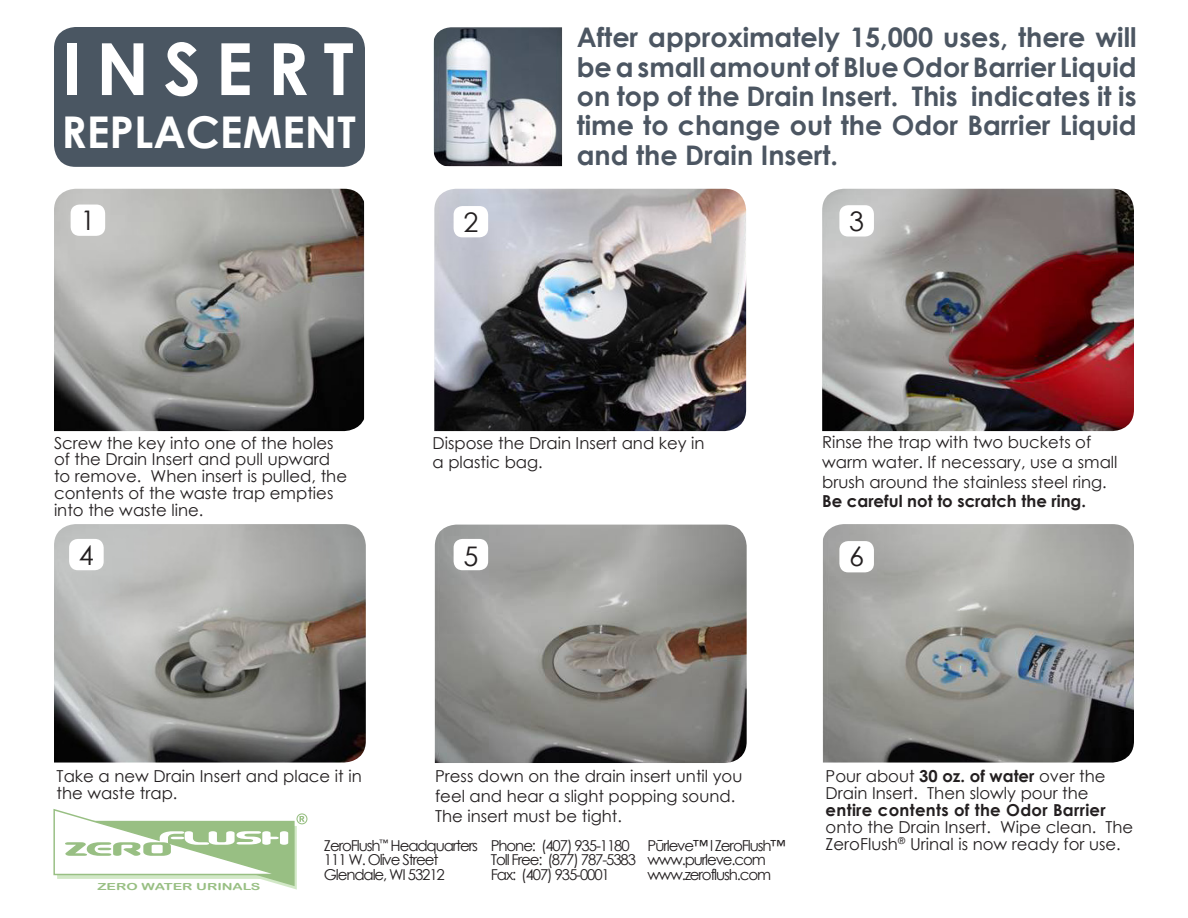
<style>
.page{position:relative;width:1188px;height:918px;background:#fff}
.page>*{position:absolute;margin:0;border:0;box-sizing:border-box;transform-origin:0 0}
.t1{font:700 72px "Century Gothic";letter-spacing:.2em;color:#fff}
.t2{font:700 43.8px "Century Gothic";color:#fff}
.t3{font:700 27px/29.4px "Century Gothic";color:#4c5662;text-align:justify}
.t4{font:27px "Century Gothic";color:#231f20}
.t5{font:16.5px/16.8px "Century Gothic";color:#231f20}
.t6{font:700 16.5px "Century Gothic";color:#231f20}
.t7{font:15px "Century Gothic";letter-spacing:-.075em;color:#231f20}
.t8{font:9.75px "Arial Rounded MT Bold";color:#98bf83;scale:1.48 1}
.s1{font-weight:700}
</style>
<div class="page">
<img style="left:54px;top:189px;width:311px;height:242px">
<img style="left:434px;top:189px;width:312px;height:242px">
<img style="left:822px;top:189px;width:312px;height:242px">
<img style="left:54px;top:524px;width:312px;height:239px">
<img style="left:435px;top:525px;width:312px;height:238px">
<img style="left:823px;top:524px;width:311px;height:239px">
<img style="left:433px;top:27px;width:129px;height:140px">
<div style="left:54px;top:27px;width:311px;height:140px;background:#4a5662;border-radius:22px"></div>
<svg style="left:53px;top:809px;width:254px;height:81px"></svg>
<div style="left:71px;top:205px;width:34px;height:31px;background:#fff;border-radius:9px"></div>
<div style="left:69px;top:539px;width:35px;height:31px;background:#fff;border-radius:9px"></div>
<div style="left:454px;top:206px;width:34px;height:31px;background:#fff;border-radius:9px"></div>
<div style="left:454px;top:539px;width:34px;height:31px;background:#fff;border-radius:9px"></div>
<div style="left:839px;top:205px;width:35px;height:32px;background:#fff;border-radius:9px"></div>
<div style="left:839px;top:541px;width:35px;height:31px;background:#fff;border-radius:9px"></div>
<p class="t1" style="left:61px;top:14px;width:294px">INSERT</p>
<p class="t2" style="left:61px;top:98px;width:296px">REPLACEMENT</p>
<p class="t4" style="left:80px;top:202px;width:16px">1</p>
<p class="t4" style="left:463px;top:203px;width:16px">2</p>
<p class="t3" style="left:577px;top:22px;width:561px">After approximately 15,000 uses, there will be a small amount of Blue Odor Barrier Liquid on top of the Drain Insert. This indicates it is time to change out the Odor Barrier Liquid and the Drain Insert.</p>
<p class="t4" style="left:849px;top:202px;width:16px">3</p>
<p class="t5" style="left:54px;top:434px;width:295px">Screw the key into one of the holes of the Drain Insert and pull upward to remove. When insert is pulled, the contents of the waste trap empties into the waste line.</p>
<p class="t4" style="left:79px;top:536px;width:16px">4</p>
<p class="t5" style="left:432px;top:434px;width:274px">Dispose the Drain Insert and key in</p>
<p class="t5" style="left:432px;top:454px;width:112px">a plastic bag.</p>
<p class="t4" style="left:463px;top:538px;width:16px">5</p>
<p class="t5" style="left:822px;top:432px;width:297px;line-height:19.8px">Rinse the trap with two buckets of warm water. If necessary, use a small brush around the stainless steel ring.</p>
<p class="t6" style="left:822px;top:489px;width:265px">Be careful not to scratch the ring.</p>
<p class="t4" style="left:849px;top:538px;width:16px">6</p>
<p class="t5" style="left:57px;top:768px;width:307px">Take a new Drain Insert and place it in the waste trap.</p>
<p class="t5" style="left:435px;top:766px;width:309px;line-height:19.8px">Press down on the drain insert until you feel and hear a slight popping sound.<br>The insert must be tight.</p>
<p class="t8" style="left:97px;top:881px;width:112px">ZERO WATER URINALS</p>
<p class="t7" style="left:324px;top:835px;width:156px">ZeroFlush<sup>™</sup> Headquarters</p>
<p class="t7" style="left:324px;top:850px;width:116px">111 W. Olive Street</p>
<p class="t7" style="left:324px;top:864px;width:122px">Glendale, WI 53212</p>
<p class="t7" style="left:491px;top:835px;width:140px">Phone: (407) 935-1180</p>
<p class="t7" style="left:491px;top:850px;width:147px">Toll Free: (877) 787-5383</p>
<p class="t7" style="left:491px;top:864px;width:121px">Fax: (407) 935-0001</p>
<p class="t7" style="left:648px;top:835px;width:139px">Pūrleve™ l ZeroFlush™</p>
<p class="t7" style="left:648px;top:850px;width:120px">www.purleve.com</p>
<p class="t7" style="left:648px;top:864px;width:125px">www.zeroflush.com</p>
<p class="t5" style="left:826px;top:768px;width:281px">Pour about <span class="s1">30 oz. of water</span> over the</p>
<p class="t5" style="left:826px;top:785px;width:309px">Drain Insert. Then slowly pour the <span class="s1">entire contents of the Odor Barrier </span>onto the Drain Insert. Wipe clean. The</p>
<p class="t5" style="left:826px;top:835px;width:297px">ZeroFlush<sup>®</sup> Urinal is now ready for use.</p>
</div>
